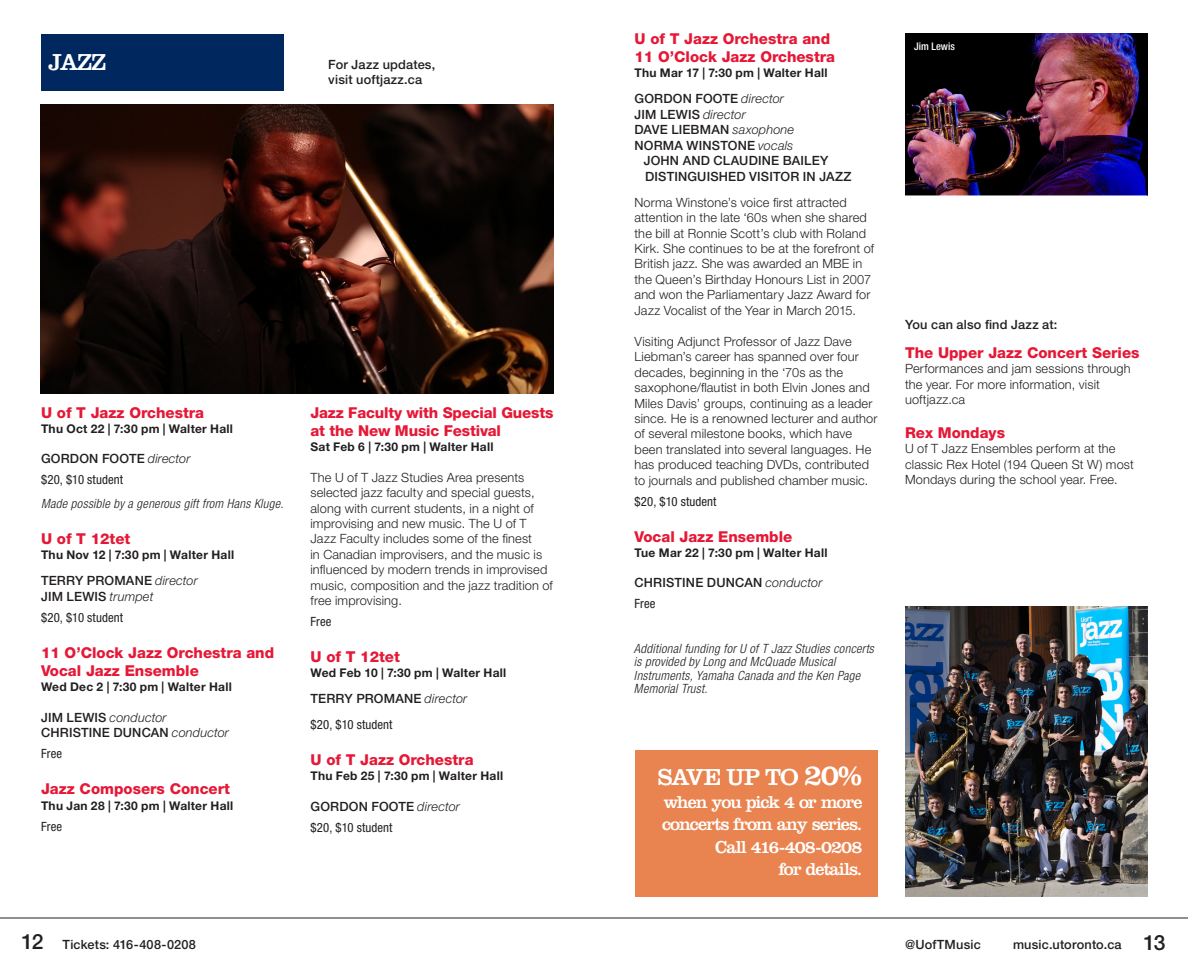
<style>
.page{position:relative;width:1188px;height:972px;background:#fff}
.page>*{position:absolute;margin:0;border:0;box-sizing:border-box;transform-origin:0 0}
.t1{font:24px "Clarendon LT Std";letter-spacing:-.04em;color:#fff}
.t2{font:18px/22.5px "Clarendon LT Std";letter-spacing:-.055em;color:#fff;text-align:right}
.t3{font:800 15px/18px "Helvetica Neue LT Std";color:#e51836}
.t4{font:300 12.75px/15.5px "Helvetica Neue LT Std";letter-spacing:.015em;color:#231f20}
.t5{font:500 12.75px/15.5px "Helvetica Neue LT Std";letter-spacing:.015em;color:#231f20}
.t6{font:italic 300 condensed 12.75px/13.5px "Helvetica Neue LT Std";letter-spacing:.025em;color:#231f20}
.t7{font:condensed 12.75px/21px "Helvetica Neue LT Std";letter-spacing:.01em;color:#231f20}
.t8{font:italic 300 12.75px "Helvetica Neue LT Std";letter-spacing:.01em;color:#231f20}
.t9{font:700 12px "Helvetica Neue LT Std";letter-spacing:.025em;color:#231f20}
.t10{font:500 condensed 10.5px "Helvetica Neue LT Std";color:#fff}
.s1{font-weight:500;font-stretch:normal}
.s2{font-weight:300;font-style:italic;font-stretch:normal}
.s3{font-weight:300;font-style:italic}
.s4{font-weight:500;font-style:normal}
.s5{font-weight:400;font-stretch:condensed}
.s6{font-size:30px}
.s7{font-size:21px}
</style>
<div class="page">
<hr style="left:0;top:918px;width:1188px;height:1px;background:#231f20">
<div style="left:41px;top:34px;width:242px;height:56px;background:#00275e"></div>
<img style="left:41px;top:104px;width:512px;height:289px">
<img style="left:905px;top:34px;width:243px;height:161px">
<img style="left:905px;top:607px;width:243px;height:289px">
<div style="left:635px;top:750px;width:242px;height:146px;background:#e9834f"></div>
<h1 class="t1" style="left:49px;top:47px;width:59px">Jazz</h1>
<p class="t5" style="left:328px;top:56px;width:109px">FOR JAZZ UPDATES,<br>VISIT UOFTJAZZ.CA</p>
<p class="t3" style="left:41px;top:403px;width:165px">U of T Jazz Orchestra</p>
<p class="t9" style="left:41px;top:421px;width:194px">Thu Oct 22 | 7:30 pm | Walter Hall</p>
<p class="t7" style="left:41px;top:448px;width:151px"><span class="s1">GORDON FOOTE</span> <span class="s2">director </span>$20, $10 student</p>
<p class="t6" style="left:41px;top:497px;width:244px">Made possible by a generous gift from Hans Kluge.</p>
<p class="t3" style="left:41px;top:530px;width:91px">U of T 12tet</p>
<p class="t9" style="left:41px;top:548px;width:195px">Thu Nov 12 | 7:30 pm | Walter Hall</p>
<p class="t5" style="left:41px;top:573px;width:158px">TERRY PROMANE <span class="s3">director<br></span>J IM LEWIS <span class="s3">trumpet</span></p>
<p class="t7" style="left:41px;top:607px;width:84px">$20, $10 student</p>
<p class="t3" style="left:41px;top:643px;width:235px">11 O’Clock Jazz Orchestra and<br>Vocal Jazz Ensemble</p>
<p class="t9" style="left:41px;top:679px;width:192px">Wed Dec 2 | 7:30 pm | Walter Hall</p>
<p class="t5" style="left:41px;top:709px;width:189px">J IM LEWIS <span class="s3">conductor<br></span>CHRISTINE DU NCAN <span class="s3">conductor</span></p>
<p class="t7" style="left:41px;top:743px;width:23px">Free</p>
<p class="t3" style="left:41px;top:780px;width:190px">Jazz Composers Concert</p>
<p class="t9" style="left:41px;top:798px;width:194px">Thu Jan 28 | 7:30 pm | Walter Hall</p>
<p class="t7" style="left:41px;top:815px;width:23px">Free</p>
<p class="t3" style="left:310px;top:403px;width:245px">Jazz Faculty with Special Guests at the New Music Festival</p>
<p class="t9" style="left:310px;top:439px;width:185px">Sat Feb 6 | 7:30 pm | Walter Hall</p>
<p class="t4" style="left:310px;top:469px;width:244px">The U of T Jazz Studies Area presents selected jazz faculty and special guests, along with current students, in a night of improvising and new music. The U of T Jazz Faculty includes some of the finest<br>in Canadian improvisers, and the music is influenced by modern trends in improvised music, composition and the jazz tradition of free improvising.</p>
<p class="t7" style="left:310px;top:611px;width:23px">Free</p>
<p class="t3" style="left:310px;top:648px;width:91px">U of T 12tet</p>
<p class="t9" style="left:310px;top:666px;width:197px">Wed Feb 10 | 7:30 pm | Walter Hall</p>
<p class="t7" style="left:310px;top:686px;width:158px;line-height:25.8px"><span class="s1">TERRY PROMANE</span> <span class="s2">director </span>$20, $10 student</p>
<p class="t3" style="left:310px;top:751px;width:165px">U of T Jazz Orchestra</p>
<p class="t9" style="left:310px;top:768px;width:194px">Thu Feb 25 | 7:30 pm | Walter Hall</p>
<p class="t7" style="left:310px;top:796px;width:151px"><span class="s1">GORDON FOOTE</span> <span class="s2">director </span>$20, $10 student</p>
<p class="t3" style="left:634px;top:30px;width:202px">U of T Jazz Orchestra and<br>11 O’Clock Jazz Orchestra</p>
<p class="t9" style="left:634px;top:66px;width:195px">Thu Mar 17 | 7:30 pm | Walter Hall</p>
<p class="t5" style="left:634px;top:91px;width:151px">GORDON FOOTE <span class="s3">director<br></span>J IM LEWIS <span class="s3">director<br></span>DAVE LIEBMA</p>
<p class="t8" style="left:720px;top:122px;width:75px"><span class="s4">N</span> saxophone</p>
<p class="t5" style="left:635px;top:137px;width:160px">NORMA WINSTONE <span class="s3">vocals</span></p>
<p class="t5" style="left:644px;top:153px;width:123px">JOHN AND CLAUDINE</p>
<p class="t5" style="left:783px;top:153px;width:38px">BAILEY</p>
<p class="t5" style="left:645px;top:168px;width:111px">DISTINGUISHED VISI</p>
<p class="t5" style="left:773px;top:168px;width:72px">TOR IN JAZZ</p>
<p class="t4" style="left:635px;top:194px;width:241px">Norma Winstone’s voice first attracted attention in the late ‘60s when she shared the bill at Ronnie Scott’s club with Roland Kirk. She continues to be at the forefront of British jazz. She was awarded an MBE in the Queen’s Birthday Honours List in 2007 and won the Parliamentary Jazz Award for Jazz Vocalist of the Year in March 2015.</p>
<p class="t4" style="left:635px;top:333px;width:245px">Visiting Adjunct Professor of Jazz Dave Liebman’s career has spanned over four decades, beginning in the ‘70s as the saxophone/flautist in both Elvin Jones and Miles Davis’ groups, continuing as a leader since. He is a renowned lecturer and author of several milestone books, which have been translated into several languages. He has produced teaching DVDs, contributed to journals and published chamber music.</p>
<p class="t7" style="left:635px;top:491px;width:84px">$20, $10 student</p>
<p class="t3" style="left:634px;top:527px;width:159px">Vocal Jazz Ensemble</p>
<p class="t9" style="left:634px;top:545px;width:194px">Tue Mar 22 | 7:30 pm | Walter Hall</p>
<p class="t5" style="left:634px;top:572px;width:189px;line-height:21px">CH RISTINE DU NCAN <span class="s3">conductor<br></span><span class="s5">Free</span></p>
<p class="t6" style="left:634px;top:642px;width:242px">Additional funding for U of T Jazz Studies concerts is provided by Long and McQuade Musical Instruments, Yamaha Canada and the Ken Page Memorial Trust.</p>
<p class="t10" style="left:914px;top:40px;width:42px">Jim Lewis</p>
<p class="t5" style="left:905px;top:317px;width:154px">YOU CAN ALSO FIND JAZZ AT:</p>
<p class="t3" style="left:905px;top:344px;width:236px">The Upper Jazz Concert Series</p>
<p class="t4" style="left:905px;top:361px;width:227px">Performances and jam sessions through the year. For more information, visit uoftjazz.ca</p>
<p class="t3" style="left:905px;top:423px;width:102px">Rex Mondays</p>
<p class="t4" style="left:905px;top:441px;width:230px">U of T Jazz Ensembles perform at the classic Rex Hotel (194 Queen St W) most<br>Mondays during the school year. Free.</p>
<h1 class="t1" style="left:658px;top:763px;width:206px">SAVE UP TO <span class="s6">20%</span></h1>
<h2 class="t2" style="left:662px;top:791px;width:202px">when you pick 4 or more concerts from any series.<br>Call 416-408-0208<br>for details.</h2>
<p class="t5" style="left:22px;top:937px;width:176px"><span class="s7">12</span> TICKETS: 416-408-0208</p>
<p class="t5" style="left:905px;top:936px;width:77px">@UOFTMUSIC</p>
<p class="t5" style="left:1013px;top:936px;width:154px">MUSIC.UTORONTO.CA <span class="s7">13</span></p>
</div>
